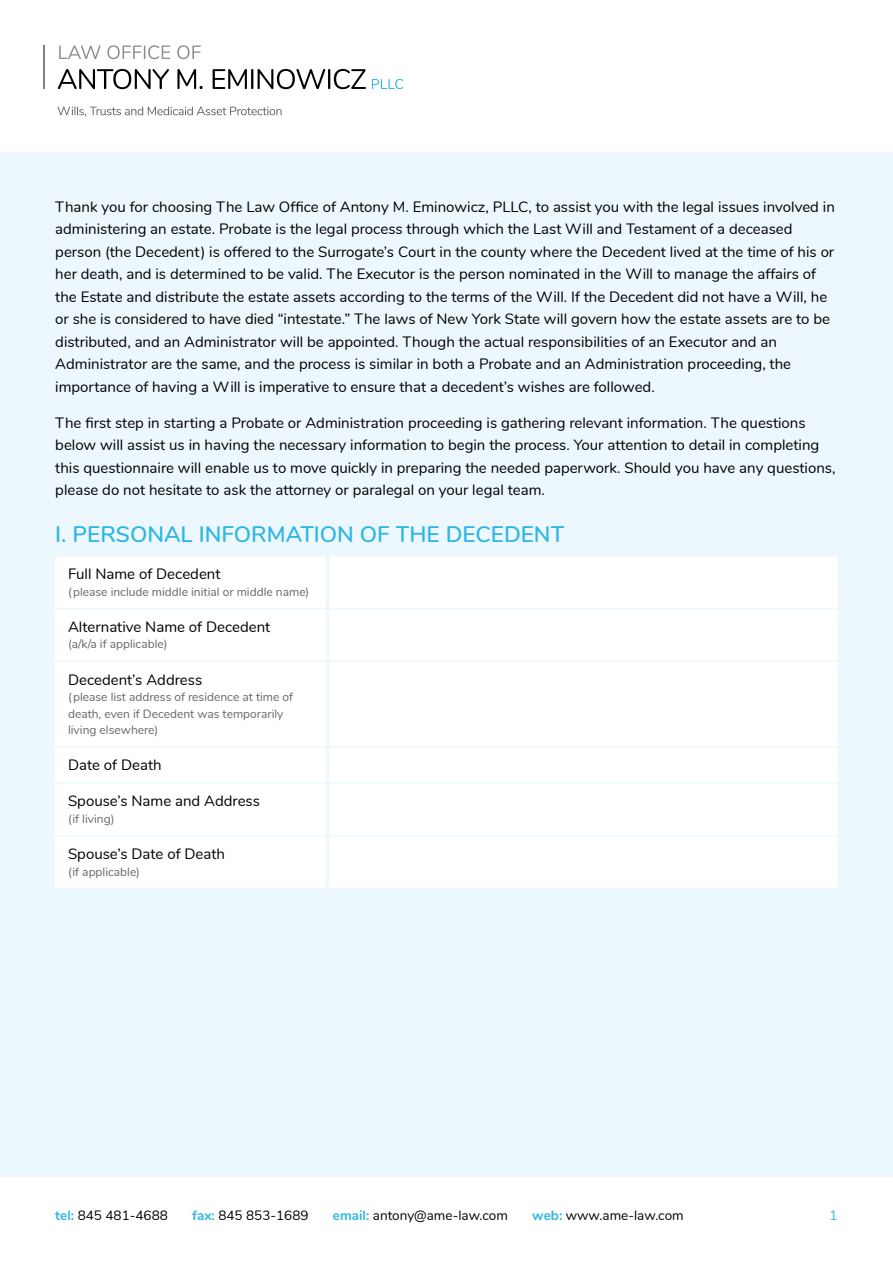
<style>
.page{position:relative;width:893px;height:1263px;background:#fff}
.page>*{position:absolute;margin:0;border:0;box-sizing:border-box;transform-origin:0 0}
.t1{font:600 22.5px "Nunito";color:#2eb6e4}
.t2{font:15px/22.5px "Nunito";color:#000}
.t3{font:13.5px "Nunito";color:#000}
.t4{font:13.5px "Nunito";color:#2eb6e4}
.t5{font:12px/16.5px "Nunito";color:#666}
.s1{font-weight:700;color:#2eb6e4}
</style>
<div class="page">
<svg style="left:59px;top:45px;width:42px;height:14px"></svg>
<svg style="left:107px;top:45px;width:63px;height:14px"></svg>
<svg style="left:177px;top:45px;width:24px;height:14px"></svg>
<hr style="left:43px;top:45px;width:2px;height:44px;background:#808080">
<svg style="left:58px;top:69px;width:111px;height:20px"></svg>
<svg style="left:177px;top:69px;width:26px;height:20px"></svg>
<svg style="left:213px;top:69px;width:153px;height:20px"></svg>
<svg style="left:372px;top:79px;width:31px;height:10px"></svg>
<svg style="left:58px;top:107px;width:224px;height:10px"></svg>
<div style="left:0;top:153px;width:893px;height:1024px;background:#ecf8fd"></div>
<div style="left:55px;top:556px;width:783px;height:332px;background:#fff"></div>
<hr style="left:326px;top:556px;width:3px;height:332px;background:#ecf8fd">
<hr style="left:55px;top:555px;width:783px;height:2px;background:#ecf8fd">
<hr style="left:55px;top:608px;width:783px;height:1px;background:#ecf8fd">
<hr style="left:55px;top:660px;width:783px;height:2px;background:#ecf8fd">
<hr style="left:55px;top:746px;width:783px;height:2px;background:#ecf8fd">
<hr style="left:55px;top:782px;width:783px;height:2px;background:#ecf8fd">
<hr style="left:55px;top:835px;width:783px;height:1px;background:#ecf8fd">
<p class="t2" style="left:55px;top:196px;width:781px">Thank you for choosing The Law Office of Antony M. Eminowicz, PLLC, to assist you with the legal issues involved in administering an estate. Probate is the legal process through which the Last Will and Testament of a deceased person (the Decedent) is offered to the Surrogate’s Court in the county where the Decedent lived at the time of his or her death, and is determined to be valid. The Executor is the person nominated in the Will to manage the affairs of the Estate and distribute the estate assets according to the terms of the Will. If the Decedent did not have a Will, he or she is considered to have died “intestate.” The laws of New York State will govern how the estate assets are to be distributed, and an Administrator will be appointed. Though the actual responsibilities of an Executor and an Administrator are the same, and the process is similar in both a Probate and an Administration proceeding, the importance of having a Will is imperative to ensure that a decedent’s wishes are followed.</p>
<p class="t2" style="left:55px;top:412px;width:782px">The first step in starting a Probate or Administration proceeding is gathering relevant information. The questions below will assist us in having the necessary information to begin the process. Your attention to detail in completing this questionnaire will enable us to move quickly in preparing the needed paperwork. Should you have any questions, please do not hesitate to ask the attorney or paralegal on your legal team.</p>
<h1 class="t1" style="left:55px;top:519px;width:511px">I. PERSONAL INFORMATION OF THE DECEDENT</h1>
<p class="t2" style="left:68px;top:563px;width:154px">Full Name of Decedent</p>
<p class="t5" style="left:68px;top:584px;width:243px">(please include middle initial or middle name)</p>
<p class="t2" style="left:68px;top:616px;width:204px">Alternative Name of Decedent</p>
<p class="t5" style="left:68px;top:636px;width:101px">(a/k/a if applicable)</p>
<p class="t2" style="left:68px;top:668px;width:136px">Decedent’s Address</p>
<p class="t5" style="left:68px;top:689px;width:227px">(please list address of residence at time of death, even if Decedent was temporarily living elsewhere)</p>
<p class="t2" style="left:68px;top:754px;width:95px">Date of Death</p>
<p class="t2" style="left:68px;top:790px;width:193px">Spouse’s Name and Address</p>
<p class="t5" style="left:68px;top:811px;width:48px">(if living)</p>
<p class="t2" style="left:68px;top:843px;width:159px">Spouse’s Date of Death</p>
<p class="t5" style="left:68px;top:863px;width:74px">(if applicable)</p>
<p class="t3" style="left:55px;top:1207px;width:114px"><span class="s1">tel:</span> 845 481-4688</p>
<p class="t3" style="left:192px;top:1207px;width:118px"><span class="s1">fax:</span> 845 853-1689</p>
<p class="t3" style="left:333px;top:1207px;width:176px"><span class="s1">email:</span> antony@ame-law.com</p>
<p class="t3" style="left:532px;top:1207px;width:153px"><span class="s1">web:</span> www.ame-law.com</p>
<p class="t4" style="left:830px;top:1207px;width:10px">1</p>
</div>
